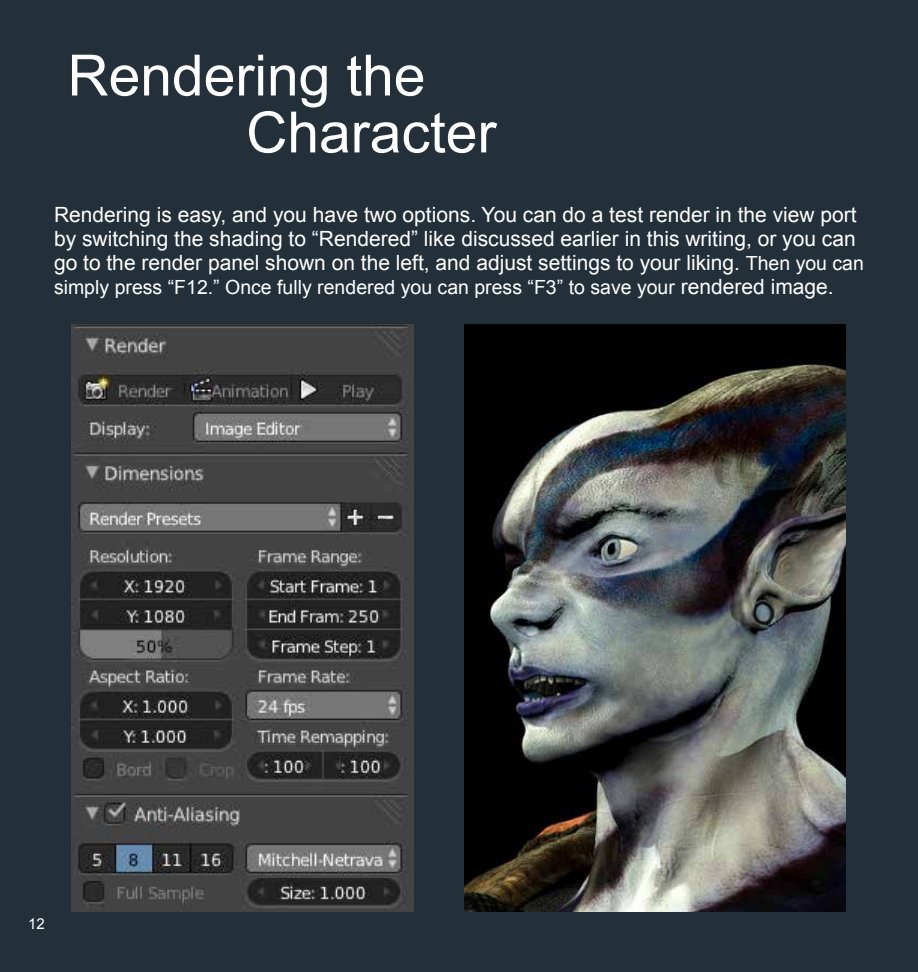
<style>
.page{position:relative;width:918px;height:972px;background:#233039}
.page>*{position:absolute;margin:0;border:0;box-sizing:border-box;transform-origin:0 0}
.t1{font:57px/57px "Arial";color:#fff}
.t2{font:21px/24.2px "Arial";color:#fff}
.t3{font:19.5px "Arial";color:#fff}
.t4{font:15px "Arial";color:#fff}
.s1{font-size:19.5px}
.s2{font-size:21px}
</style>
<div class="page">
<img style="left:464px;top:325px;width:381px;height:587px">
<img style="left:71px;top:325px;width:342px;height:587px">
<h1 class="t1" style="left:246px;top:48px;width:252px;text-indent:-179px">Rendering the<br>Character</h1>
<p class="t2" style="left:54px;top:202px;width:811px">Rendering is easy, and you have two options. You can do a test render in the view port by switching the shading to “Rendered” like discussed earlier in this writing, or you can go to the render panel shown on the left, and adjust settings to your liking. <span class="s1">Then you can</span></p>
<p class="t3" style="left:54px;top:274px;width:781px">simply press “F12.” Once fully rendered you can press “F3” to save your <span class="s2">rendered image.</span></p>
<p class="t4" style="left:28px;top:914px;width:18px">12</p>
</div>
